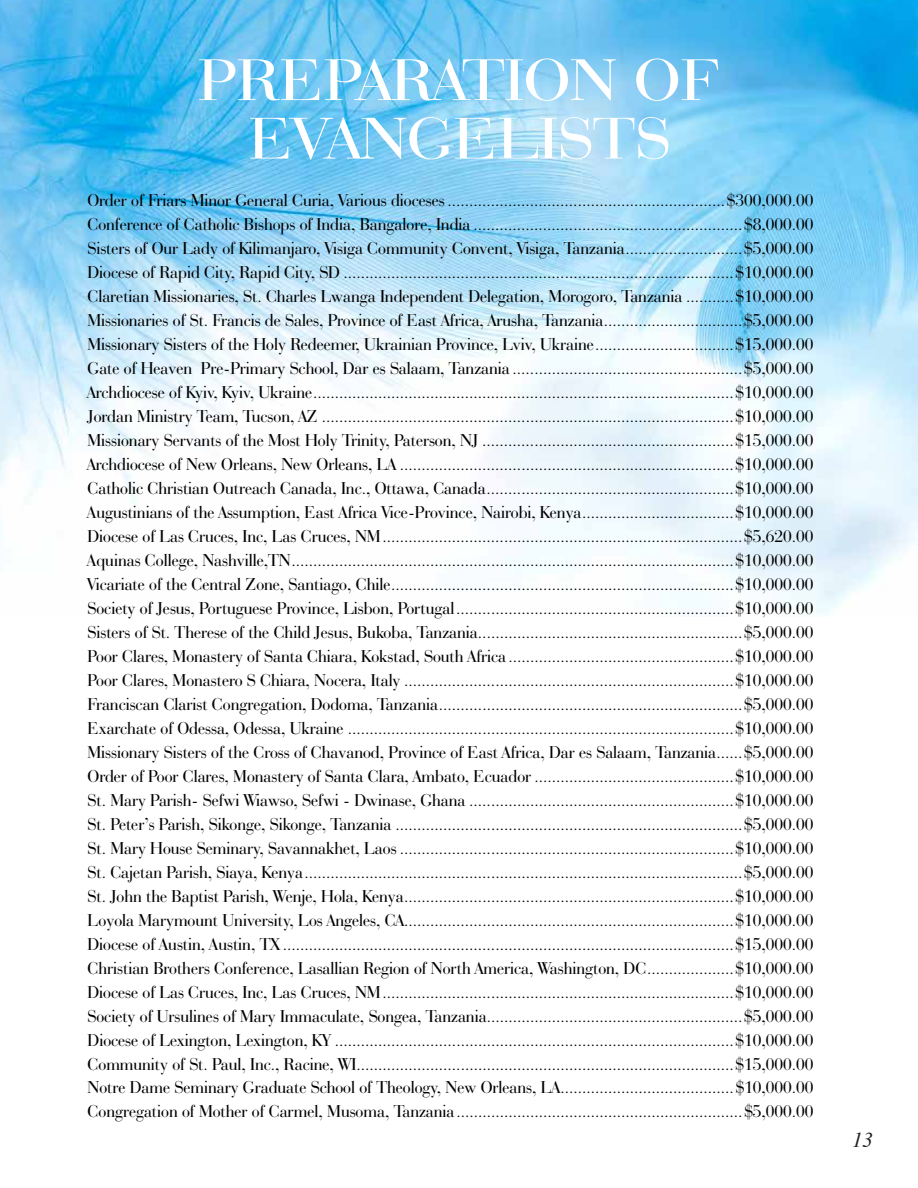
<style>
.page{position:relative;width:918px;height:1188px;background:#fff}
.page>*{position:absolute;margin:0;border:0;box-sizing:border-box;transform-origin:0 0}
.t1{font:61.5px/58.5px "Bauer Bodoni BT";color:#fff;text-align:center;scale:1.15 1}
.t2{font:italic 21px "Times";color:#222223}
.t3{font:18px/24px "Bauer Bodoni BT";color:#000;text-align:justify}
</style>
<div class="page">
<img style="left:0;top:0;width:918px;height:614px">
<h1 class="t1" style="left:198px;top:50px;width:456px">PREPARATION OF<br>EVANGELISTS</h1>
<p class="t3" style="left:87px;top:188px;width:728px">Order of Friars Minor General Curia, Various dioceses ................................................................$300,000.00<br>Conference of Catholic Bishops of India, Bangalore, India ..............................................................$8,000.00<br>Sisters of Our Lady of Kilimanjaro, Visiga Community Convent, Visiga, Tanzania...........................$5,000.00<br>Diocese of Rapid City, Rapid City, SD ..........................................................................................$10,000.00<br>Claretian Missionaries, St. Charles Lwanga Independent Delegation, Morogoro, Tanzania ...........$10,000.00<br>Missionaries of St. Francis de Sales, Province of East Africa, Arusha, Tanzania................................$5,000.00<br>Missionary Sisters of the Holy Redeemer, Ukrainian Province, Lviv, Ukraine................................$15,000.00<br>Gate of Heaven Pre-Primary School, Dar es Salaam, Tanzania .....................................................$5,000.00<br>Archdiocese of Kyiv, Kyiv, Ukraine.................................................................................................$10,000.00<br>Jordan Ministry Team, Tucson, AZ ...............................................................................................$10,000.00<br>Missionary Servants of the Most Holy Trinity, Paterson, NJ ..........................................................$15,000.00<br>Archdiocese of New Orleans, New Orleans, LA .............................................................................$10,000.00<br>Catholic Christian Outreach Canada, Inc., Ottawa, Canada.........................................................$10,000.00<br>Augustinians of the Assumption, East Africa Vice-Province, Nairobi, Kenya...................................$10,000.00<br>Diocese of Las Cruces, Inc, Las Cruces, NM...................................................................................$5,620.00<br>Aquinas College, Nashville,TN......................................................................................................$10,000.00<br>Vicariate of the Central Zone, Santiago, Chile...............................................................................$10,000.00<br>Society of Jesus, Portuguese Province, Lisbon, Portugal................................................................$10,000.00<br>Sisters of St. Therese of the Child Jesus, Bukoba, Tanzania.............................................................$5,000.00<br>Poor Clares, Monastery of Santa Chiara, Kokstad, South Africa ....................................................$10,000.00<br>Poor Clares, Monastero S Chiara, Nocera, Italy ............................................................................$10,000.00<br>Franciscan Clarist Congregation, Dodoma, Tanzania......................................................................$5,000.00<br>Exarchate of Odessa, Odessa, Ukraine .........................................................................................$10,000.00<br>Missionary Sisters of the Cross of Chavanod, Province of East Africa, Dar es Salaam, Tanzania......$5,000.00<br>Order of Poor Clares, Monastery of Santa Clara, Ambato, Ecuador ..............................................$10,000.00<br>St. Mary Parish- Sefwi Wiawso, Sefwi - Dwinase, Ghana .............................................................$10,000.00<br>St. Peter’s Parish, Sikonge, Sikonge, Tanzania ................................................................................$5,000.00<br>St. Mary House Seminary, Savannakhet, Laos .............................................................................$10,000.00<br>St. Cajetan Parish, Siaya, Kenya.....................................................................................................$5,000.00<br>St. John the Baptist Parish, Wenje, Hola, Kenya............................................................................$10,000.00<br>Loyola Marymount University, Los Angeles, CA............................................................................$10,000.00<br>Diocese of Austin, Austin, TX ........................................................................................................$15,000.00<br>Christian Brothers Conference, Lasallian Region of North America, Washington, DC....................$10,000.00<br>Diocese of Las Cruces, Inc, Las Cruces, NM.................................................................................$10,000.00<br>Society of Ursulines of Mary Immaculate, Songea, Tanzania...........................................................$5,000.00<br>Diocese of Lexington, Lexington, KY ............................................................................................$10,000.00<br>Community of St. Paul, Inc., Racine, WI.......................................................................................$15,000.00<br>Notre Dame Seminary Graduate School of Theology, New Orleans, LA........................................$10,000.00<br>Congregation of Mother of Carmel, Musoma, Tanzania..................................................................$5,000.00</p>
<p class="t2" style="left:852px;top:1121px;width:22px">13</p>
</div>
